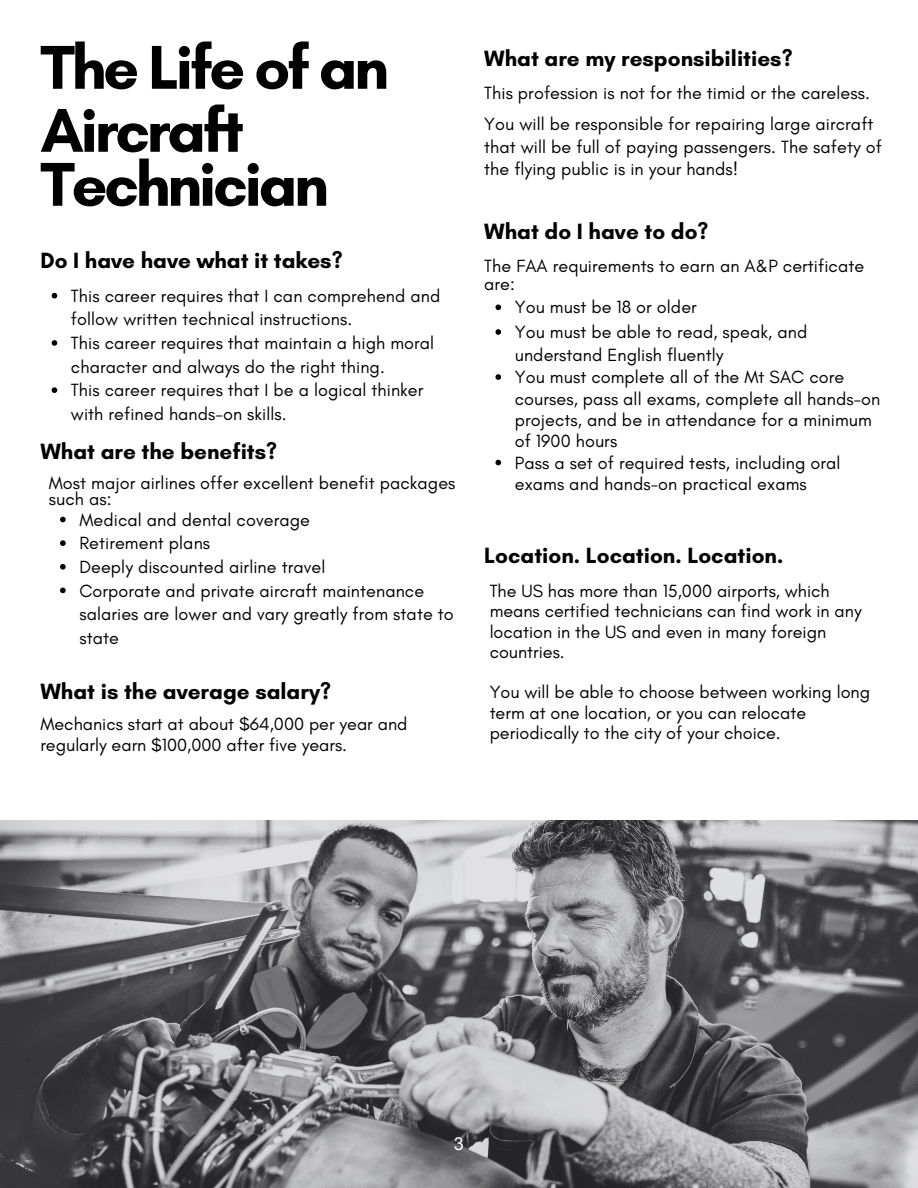
<style>
.page{position:relative;width:918px;height:1188px;background:#fff}
.page>*{position:absolute;margin:0;border:0;box-sizing:border-box;transform-origin:0 0}
.t1{font:700 63px/63px "Glacial Indifference";letter-spacing:-.055em;color:#000}
.t2{font:700 22.5px "Glacial Indifference";color:#000}
.t3{font:18px/23.5px "Glacial Indifference";letter-spacing:.005em;color:#000}
.t4{font:18px "Arial";color:#fff}
</style>
<div class="page">
<svg style="left:52px;top:293px;width:5px;height:5px"></svg>
<svg style="left:52px;top:340px;width:5px;height:6px"></svg>
<svg style="left:52px;top:387px;width:5px;height:6px"></svg>
<svg style="left:60px;top:517px;width:6px;height:5px"></svg>
<svg style="left:60px;top:540px;width:6px;height:6px"></svg>
<svg style="left:60px;top:564px;width:6px;height:6px"></svg>
<svg style="left:60px;top:588px;width:6px;height:5px"></svg>
<svg style="left:495px;top:304px;width:6px;height:6px"></svg>
<svg style="left:495px;top:329px;width:6px;height:6px"></svg>
<svg style="left:495px;top:374px;width:6px;height:6px"></svg>
<svg style="left:495px;top:460px;width:6px;height:5px"></svg>
<img style="left:0;top:821px;width:918px;height:367px">
<h2 class="t1" style="left:40px;top:35px;width:350px">The Life of an<br>Aircraft</h2>
<h2 class="t1" style="left:40px;top:152px;width:290px">Technician</h2>
<p class="t2" style="left:40px;top:247px;width:304px">Do I have have what it takes?</p>
<p class="t3" style="left:71px;top:284px;width:371px">This career requires that I can comprehend and follow written technical instructions.</p>
<p class="t3" style="left:71px;top:331px;width:365px">This career requires that maintain a high moral character and always do the right thing.</p>
<p class="t3" style="left:71px;top:378px;width:354px">This career requires that I be a logical thinker with refined hands-on skills.</p>
<p class="t2" style="left:40px;top:438px;width:238px">What are the benefits?</p>
<p class="t3" style="left:49px;top:474px;width:408px;line-height:16.8px">Most major airlines offer excellent benefit packages such as:</p>
<p class="t3" style="left:79px;top:508px;width:232px">Medical and dental coverage</p>
<p class="t3" style="left:79px;top:531px;width:132px">Retirement plans</p>
<p class="t3" style="left:79px;top:555px;width:247px">Deeply discounted airline travel</p>
<p class="t3" style="left:79px;top:579px;width:376px">Corporate and private aircraft maintenance salaries are lower and vary greatly from state to state</p>
<p class="t2" style="left:40px;top:678px;width:292px">What is the average salary?</p>
<p class="t3" style="left:40px;top:713px;width:369px;line-height:21.3px">Mechanics start at about $64,000 per year and regularly earn $100,000 after five years.</p>
<p class="t2" style="left:484px;top:45px;width:310px">What are my responsibilities?</p>
<p class="t3" style="left:484px;top:81px;width:387px">This profession is not for the timid or the careless.</p>
<p class="t3" style="left:484px;top:113px;width:399px;line-height:22.5px">You will be responsible for repairing large aircraft that will be full of paying passengers. The safety of the flying public is in your hands!</p>
<p class="t2" style="left:484px;top:218px;width:226px">What do I have to do?</p>
<p class="t3" style="left:484px;top:257px;width:382px;line-height:18px">The FAA requirements to earn an A&amp;P certificate are:</p>
<p class="t3" style="left:515px;top:295px;width:184px">You must be 18 or older</p>
<p class="t3" style="left:515px;top:321px;width:294px;line-height:22.5px">You must be able to read, speak, and understand English fluently</p>
<p class="t3" style="left:515px;top:366px;width:367px;line-height:21.3px">You must complete all of the Mt SAC core courses, pass all exams, complete all hands-on projects, and be in attendance for a minimum of 1900 hours</p>
<p class="t3" style="left:515px;top:452px;width:327px;line-height:21.3px">Pass a set of required tests, including oral exams and hands-on practical exams</p>
<p class="t2" style="left:484px;top:542px;width:301px">Location. Location. Location.</p>
<p class="t3" style="left:490px;top:579px;width:342px">The US has more than 15,000 airports, which</p>
<p class="t3" style="left:490px;top:599px;width:374px">means certified technicians can find work in any</p>
<p class="t3" style="left:490px;top:620px;width:338px">location in the US and even in many foreign</p>
<p class="t3" style="left:490px;top:640px;width:77px">countries.</p>
<p class="t3" style="left:490px;top:680px;width:382px">You will be able to choose between working long</p>
<p class="t3" style="left:490px;top:701px;width:318px">term at one location, or you can relocate</p>
<p class="t3" style="left:490px;top:721px;width:293px">periodically to the city of your choice.</p>
<p class="t4" style="left:454px;top:1131px;width:12px">3</p>
</div>
